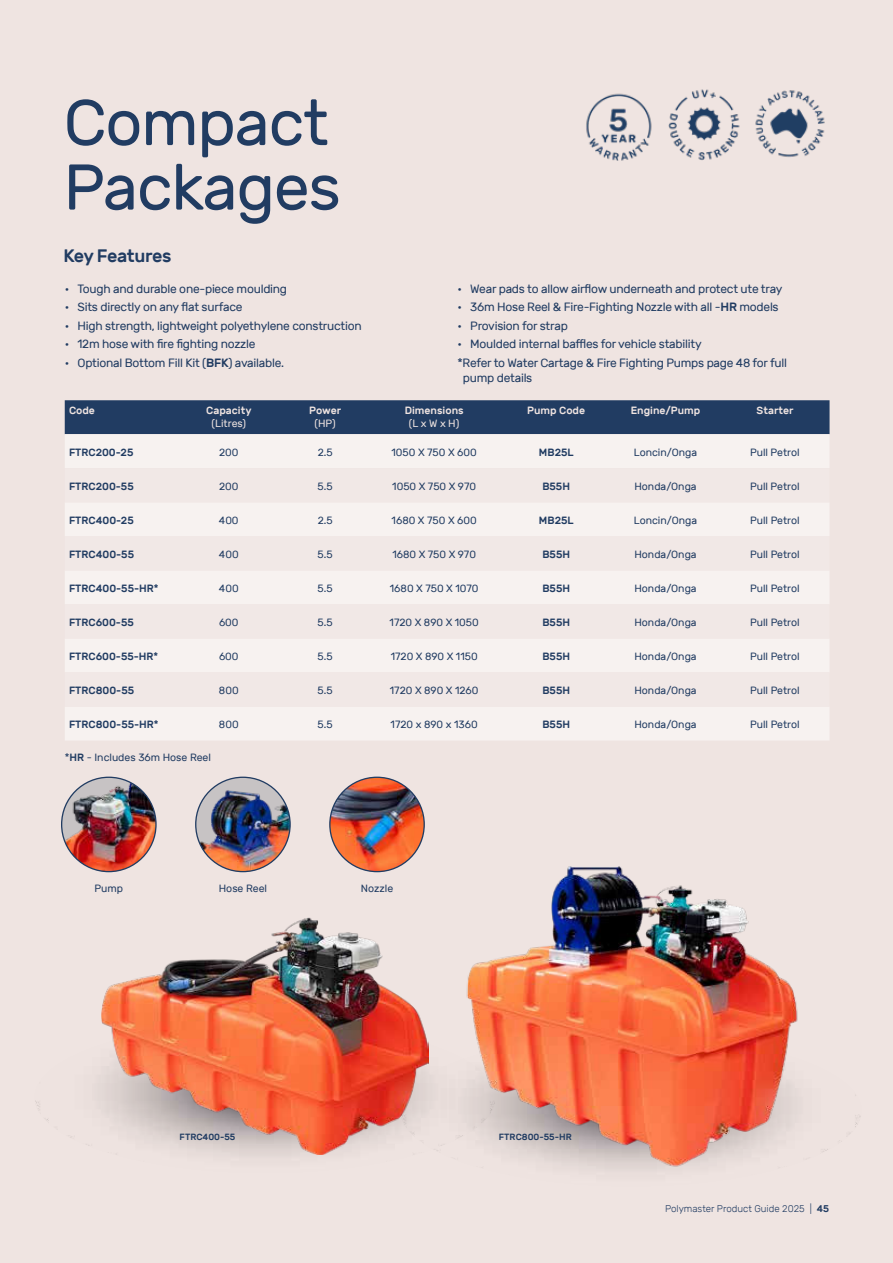
<style>
.page{position:relative;width:893px;height:1263px;background:#efe4e1}
.page>*{position:absolute;margin:0;border:0;box-sizing:border-box;transform-origin:0 0}
.t1{font:64.5px/64.5px "Rubik";letter-spacing:-.02em;color:#213c62}
.t2{font:500 18px "Rubik";letter-spacing:-.025em;color:#213c62}
.t3{font:12px/18.6px "Rubik";letter-spacing:-.02em;color:#213c62}
.t4{font:10.5px "Rubik";color:#213c62}
.t5{font:500 10.5px "Rubik";color:#213c62}
.t6{font:500 10.5px "Rubik";color:#efe4e1}
.t7{font:10.5px "Rubik";color:#efe4e1}
.t8{font:300 9.75px "Rubik";color:#213c62}
.t9{font:500 9px "Rubik";color:#213c62}
.s1{font-weight:500}
</style>
<div class="page">
<div style="left:65px;top:400px;width:764px;height:34px;background:#213c62"></div>
<div style="left:65px;top:435px;width:764px;height:305px;background:#f7f2f0"></div>
<svg style="left:65px;top:468px;width:764px;height:238px"></svg>
<img style="left:668px;top:89px;width:72px;height:71px">
<img style="left:755px;top:90px;width:70px;height:67px">
<img style="left:35px;top:1075px;width:291px;height:82px">
<img style="left:101px;top:918px;width:327px;height:236px">
<img style="left:428px;top:866px;width:433px;height:305px">
<img style="left:62px;top:777px;width:94px;height:95px">
<img style="left:196px;top:777px;width:94px;height:95px;border-radius:47px">
<img style="left:330px;top:777px;width:94px;height:95px;border-radius:47px">
<img style="left:586px;top:93px;width:66px;height:68px">
<h1 class="t1" style="left:64px;top:92px;width:279px">Compact<br>Packages</h1>
<h2 class="t2" style="left:64px;top:247px;width:109px">Key Features</h2>
<p class="t3" style="left:65px;top:280px;width:224px">• Tough and durable one-piece moulding</p>
<p class="t3" style="left:65px;top:298px;width:179px">• Sits directly on any flat surface</p>
<p class="t3" style="left:65px;top:317px;width:298px">• High strength, lightweight polyethylene construction</p>
<p class="t3" style="left:65px;top:336px;width:192px">• 12m hose with fire fighting nozzle</p>
<p class="t3" style="left:65px;top:354px;width:221px">• Optional Bottom Fill Kit (<span class="s1">BFK</span>) available.</p>
<p class="t6" style="left:69px;top:406px;width:27px">Code</p>
<p class="t6" style="left:206px;top:406px;width:47px">Capacity</p>
<p class="t7" style="left:212px;top:419px;width:36px">(Litres)</p>
<p class="t6" style="left:309px;top:405px;width:33px">Power</p>
<p class="t7" style="left:315px;top:419px;width:23px">(HP)</p>
<p class="t3" style="left:457px;top:280px;width:327px">• Wear pads to allow airflow underneath and protect ute tray</p>
<p class="t3" style="left:457px;top:298px;width:323px">• 36m Hose Reel &amp; Fire-Fighting Nozzle with all -<span class="s1">HR</span> models</p>
<p class="t3" style="left:457px;top:317px;width:112px">• Provision for strap</p>
<p class="t3" style="left:457px;top:336px;width:331px">• Moulded internal baffles for vehicle stability<br>*Refer to Water Cartage &amp; Fire Fighting Pumps page 48 for full</p>
<p class="t3" style="left:463px;top:368px;width:71px">pump details</p>
<p class="t6" style="left:405px;top:406px;width:60px">Dimensions</p>
<p class="t7" style="left:409px;top:419px;width:52px">(L x W x H)</p>
<p class="t6" style="left:527px;top:406px;width:59px">Pump Code</p>
<p class="t6" style="left:631px;top:406px;width:71px">Engine/Pump</p>
<p class="t6" style="left:757px;top:406px;width:38px">Starter</p>
<p class="t5" style="left:69px;top:448px;width:66px">FTRC200-25</p>
<p class="t4" style="left:219px;top:448px;width:21px">200</p>
<p class="t4" style="left:318px;top:448px;width:16px">2.5</p>
<p class="t4" style="left:392px;top:447px;width:87px">1050 X 750 X 600</p>
<p class="t5" style="left:539px;top:448px;width:36px">MB25L</p>
<p class="t4" style="left:634px;top:447px;width:65px">Loncin/Onga</p>
<p class="t4" style="left:750px;top:448px;width:51px">Pull Petrol</p>
<p class="t5" style="left:69px;top:482px;width:66px">FTRC200-55</p>
<p class="t4" style="left:219px;top:482px;width:21px">200</p>
<p class="t4" style="left:318px;top:482px;width:17px">5.5</p>
<p class="t4" style="left:392px;top:481px;width:85px">1050 X 750 X 970</p>
<p class="t5" style="left:542px;top:482px;width:29px">B55H</p>
<p class="t4" style="left:634px;top:481px;width:64px">Honda/Onga</p>
<p class="t4" style="left:750px;top:482px;width:51px">Pull Petrol</p>
<p class="t5" style="left:69px;top:516px;width:66px">FTRC400-25</p>
<p class="t4" style="left:219px;top:515px;width:21px">400</p>
<p class="t4" style="left:318px;top:516px;width:16px">2.5</p>
<p class="t4" style="left:392px;top:515px;width:87px">1680 X 750 X 600</p>
<p class="t5" style="left:539px;top:516px;width:36px">MB25L</p>
<p class="t4" style="left:634px;top:515px;width:65px">Loncin/Onga</p>
<p class="t4" style="left:750px;top:516px;width:51px">Pull Petrol</p>
<p class="t5" style="left:69px;top:550px;width:67px">FTRC400-55</p>
<p class="t4" style="left:219px;top:549px;width:21px">400</p>
<p class="t4" style="left:318px;top:550px;width:17px">5.5</p>
<p class="t4" style="left:392px;top:549px;width:85px">1680 X 750 X 970</p>
<p class="t5" style="left:542px;top:550px;width:29px">B55H</p>
<p class="t4" style="left:634px;top:549px;width:64px">Honda/Onga</p>
<p class="t4" style="left:750px;top:550px;width:51px">Pull Petrol</p>
<p class="t5" style="left:69px;top:584px;width:91px">FTRC400-55-HR*</p>
<p class="t4" style="left:219px;top:583px;width:21px">400</p>
<p class="t4" style="left:318px;top:584px;width:17px">5.5</p>
<p class="t4" style="left:390px;top:583px;width:90px">1680 X 750 X 1070</p>
<p class="t5" style="left:542px;top:584px;width:29px">B55H</p>
<p class="t4" style="left:634px;top:583px;width:64px">Honda/Onga</p>
<p class="t4" style="left:750px;top:584px;width:51px">Pull Petrol</p>
<p class="t5" style="left:69px;top:618px;width:66px">FTRC600-55</p>
<p class="t4" style="left:219px;top:618px;width:21px">600</p>
<p class="t4" style="left:318px;top:618px;width:17px">5.5</p>
<p class="t4" style="left:390px;top:617px;width:91px">1720 X 890 X 1050</p>
<p class="t5" style="left:542px;top:618px;width:29px">B55H</p>
<p class="t4" style="left:634px;top:617px;width:64px">Honda/Onga</p>
<p class="t4" style="left:750px;top:618px;width:51px">Pull Petrol</p>
<p class="t5" style="left:69px;top:652px;width:91px">FTRC600-55-HR*</p>
<p class="t4" style="left:219px;top:652px;width:21px">600</p>
<p class="t4" style="left:318px;top:652px;width:17px">5.5</p>
<p class="t4" style="left:391px;top:651px;width:88px">1720 X 890 X 1150</p>
<p class="t5" style="left:542px;top:652px;width:29px">B55H</p>
<p class="t4" style="left:634px;top:651px;width:64px">Honda/Onga</p>
<p class="t4" style="left:750px;top:652px;width:51px">Pull Petrol</p>
<p class="t5" style="left:69px;top:686px;width:67px">FTRC800-55</p>
<p class="t4" style="left:219px;top:686px;width:21px">800</p>
<p class="t4" style="left:318px;top:686px;width:17px">5.5</p>
<p class="t4" style="left:390px;top:685px;width:90px">1720 X 890 X 1260</p>
<p class="t5" style="left:542px;top:686px;width:29px">B55H</p>
<p class="t4" style="left:634px;top:685px;width:64px">Honda/Onga</p>
<p class="t4" style="left:750px;top:686px;width:51px">Pull Petrol</p>
<p class="t5" style="left:69px;top:720px;width:91px">FTRC800-55-HR*</p>
<p class="t4" style="left:219px;top:720px;width:21px">800</p>
<p class="t4" style="left:318px;top:720px;width:17px">5.5</p>
<p class="t4" style="left:391px;top:719px;width:89px">1720 x 890 x 1360</p>
<p class="t5" style="left:542px;top:720px;width:29px">B55H</p>
<p class="t4" style="left:634px;top:719px;width:64px">Honda/Onga</p>
<p class="t4" style="left:750px;top:720px;width:51px">Pull Petrol</p>
<p class="t4" style="left:65px;top:751px;width:148px">*<span class="s1">HR</span> - Includes 36m Hose Reel</p>
<p class="t4" style="left:95px;top:882px;width:30px">Pump</p>
<p class="t4" style="left:219px;top:883px;width:50px">Hose Reel</p>
<p class="t4" style="left:361px;top:882px;width:34px">Nozzle</p>
<p class="t9" style="left:180px;top:1132px;width:57px">FTRC400-55</p>
<p class="t9" style="left:499px;top:1132px;width:74px">FTRC800-55-HR</p>
<p class="t8" style="left:665px;top:1203px;width:166px">Polymaster Product Guide 2025 | <span class="s1">45</span></p>
</div>
